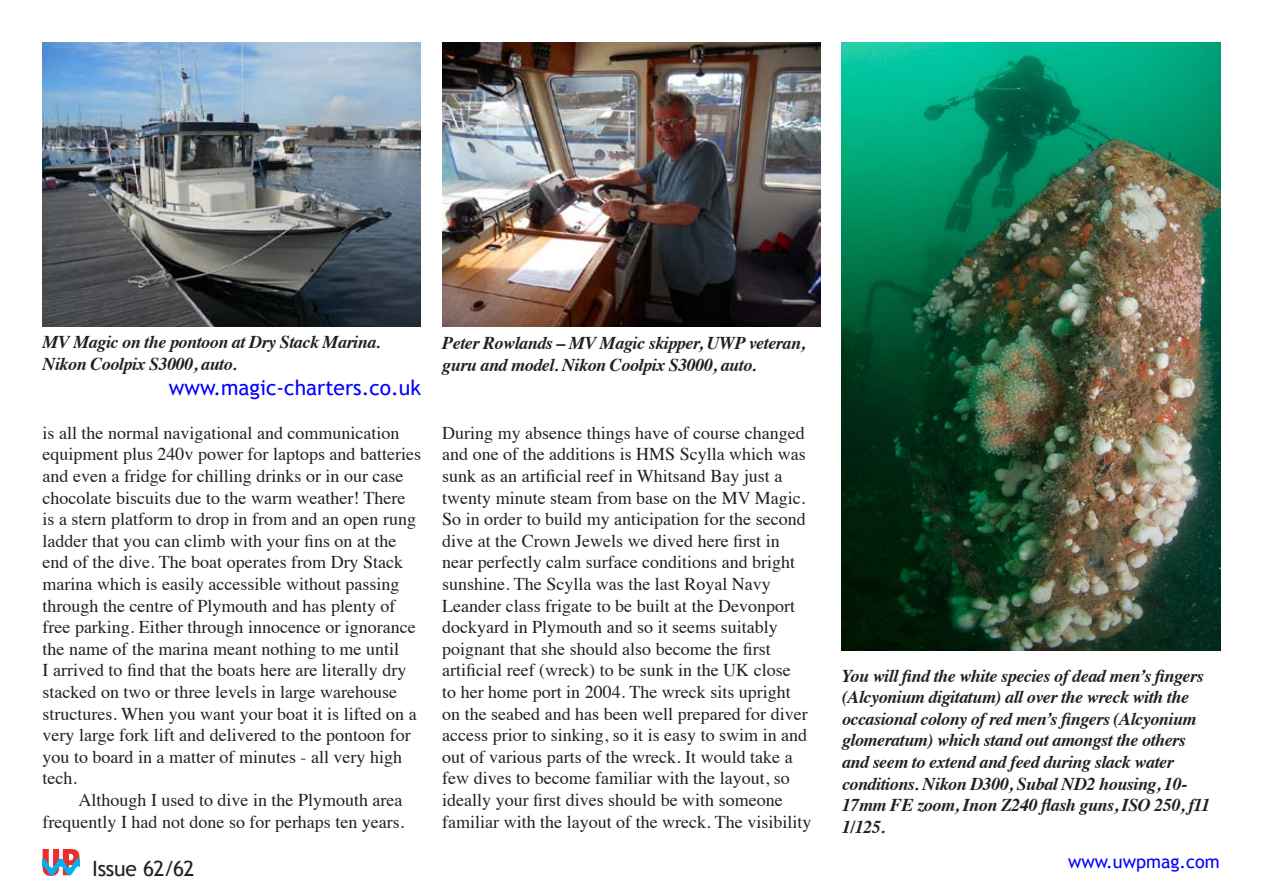
<style>
.page{position:relative;width:1263px;height:893px;background:#fff}
.page>*{position:absolute;margin:0;border:0;box-sizing:border-box;transform-origin:0 0}
.t1{font:21px "Trebuchet MS";color:#00f}
.t2{font:21px "Trebuchet MS";letter-spacing:-.015em;color:#231f20}
.t3{font:18px/21.6px "Times";color:#231f20}
.t4{font:italic 700 18px/21.6px "Times";letter-spacing:-.025em;color:#231f20}
.t5{font:18px "Trebuchet MS";color:#00f}
</style>
<div class="page">
<svg style="left:43px;top:849px;width:37px;height:27px"></svg>
<img style="left:842px;top:43px;width:378px;height:608px">
<img style="left:43px;top:43px;width:378px;height:284px">
<img style="left:442px;top:43px;width:379px;height:284px">
<p class="t4" style="left:43px;top:330px;width:339px">MV Magic on the pontoon at Dry Stack Marina.<br>Nikon Coolpix S3000, auto.</p>
<p class="t1" style="left:169px;top:375px;width:254px">www.magic-charters.co.uk</p>
<p class="t3" style="left:43px;top:420px;width:380px">is all the normal navigational and communication equipment plus 240v power for laptops and batteries and even a fridge for chilling drinks or in our case chocolate biscuits due to the warm weather! There is a stern platform to drop in from and an open rung ladder that you can climb with your fins on at the end of the dive. The boat operates from Dry Stack marina which is easily accessible without passing through the centre of Plymouth and has plenty of free parking. Either through innocence or ignorance the name of the marina meant nothing to me until<br>I arrived to find that the boats here are literally dry stacked on two or three levels in large warehouse structures. When you want your boat it is lifted on a very large fork lift and delivered to the pontoon for you to board in a matter of minutes - all very high tech.</p>
<p class="t3" style="left:43px;top:788px;width:363px;text-align:right">Although I used to dive in the Plymouth area frequently I had not done so for perhaps ten years.</p>
<p class="t4" style="left:442px;top:330px;width:364px">Peter Rowlands – MV Magic skipper, UWP veteran, guru and model. Nikon Coolpix S3000, auto.</p>
<p class="t3" style="left:442px;top:420px;width:371px">During my absence things have of course changed and one of the additions is HMS Scylla which was sunk as an artificial reef in Whitsand Bay just a twenty minute steam from base on the MV Magic.<br>So in order to build my anticipation for the second dive at the Crown Jewels we dived here first in near perfectly calm surface conditions and bright sunshine. The Scylla was the last Royal Navy Leander class frigate to be built at the Devonport dockyard in Plymouth and so it seems suitably poignant that she should also become the first artificial reef (wreck) to be sunk in the UK close<br>to her home port in 2004. The wreck sits upright on the seabed and has been well prepared for diver access prior to sinking, so it is easy to swim in and out of various parts of the wreck. It would take a few dives to become familiar with the layout, so ideally your first dives should be with someone familiar with the layout of the wreck. The visibility</p>
<p class="t4" style="left:842px;top:663px;width:370px">You will find the white species of dead men’s fingers (Alcyonium digitatum) all over the wreck with the occasional colony of red men’s fingers (Alcyonium glomeratum) which stand out amongst the others and seem to extend and feed during slack water conditions. Nikon D300, Subal ND2 housing, 10- 17mm FE zoom, Inon Z240 flash guns, ISO 250, f11<br>1/125.</p>
<p class="t2" style="left:92px;top:856px;width:104px">Issue 62/62</p>
<p class="t5" style="left:1068px;top:851px;width:153px">www.uwpmag.com</p>
</div>
